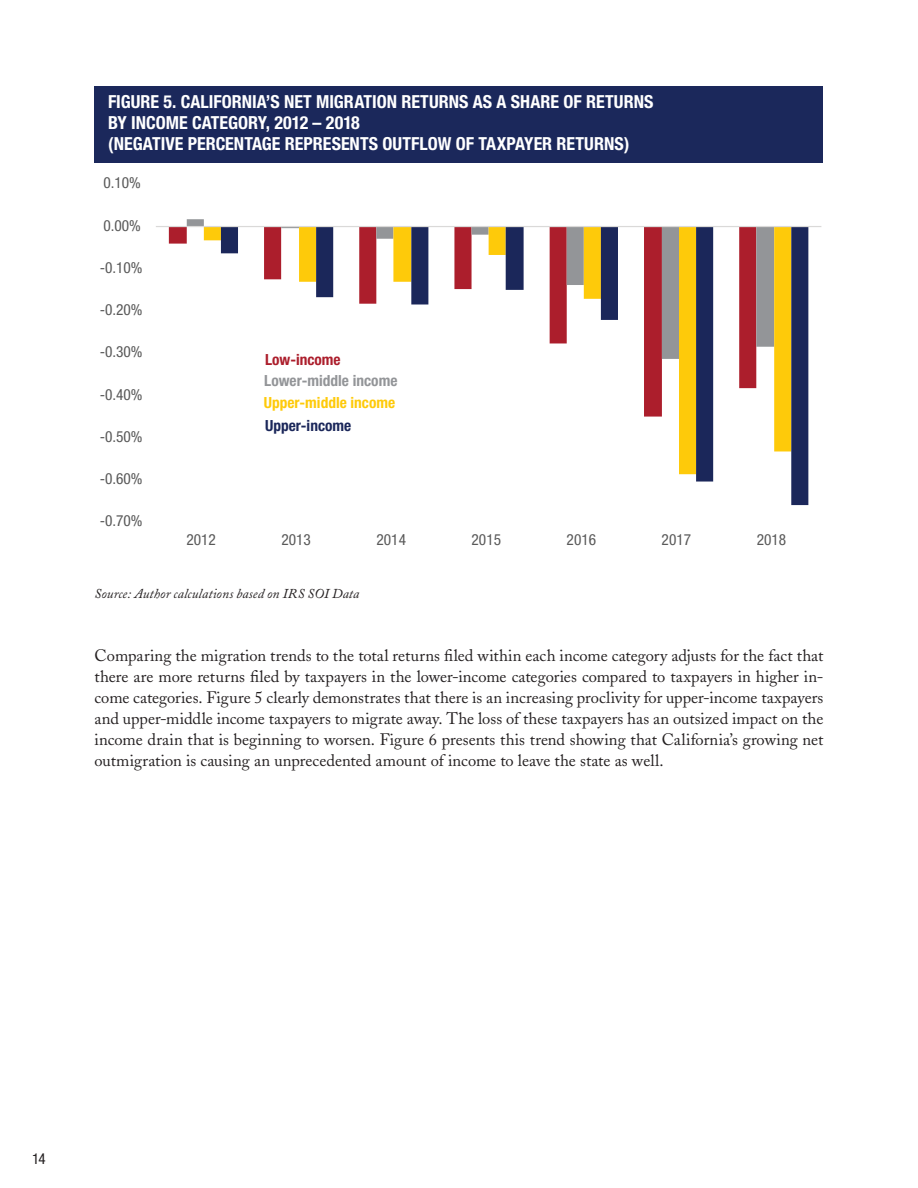
<style>
.page{position:relative;width:918px;height:1188px;background:#fff}
.page>*{position:absolute;margin:0;border:0;box-sizing:border-box;transform-origin:0 0}
.t1{font:700 condensed 18px/21px "Helvetica Neue";color:#fff}
.t2{font:16.5px/21px "Adobe Caslon";color:#231f20;text-align:justify}
.t3{font:condensed 15.3px "Helvetica Neue";color:#595959}
.t4{font:700 condensed 15.3px "Helvetica Neue";color:#939598}
.t5{font:700 condensed 15.3px "Helvetica Neue";color:#feca0a}
.t6{font:700 condensed 15.3px "Helvetica Neue";color:#1b275a}
.t7{font:700 condensed 15.3px "Helvetica Neue";color:#ac1e2c}
.t8{font:condensed 15px "Helvetica Neue";color:#231f20}
.t9{font:italic 13.5px "Adobe Caslon";letter-spacing:.01em;color:#231f20}
</style>
<div class="page">
<div style="left:94px;top:86px;width:730px;height:77px;background:#1b285b"></div>
<svg style="left:221px;top:227px;width:587px;height:278px"></svg>
<hr style="left:156px;top:226px;width:665px;height:1px;background:#dad9d8">
<p class="t1" style="left:108px;top:91px;width:547px">FIGURE 5. CALIFORNIA’S NET MIGRATION RETURNS AS A SHARE OF RETURNS<br>BY INCOME CATEGORY, 2012 – 2018<br>(NEGATIVE PERCENTAGE REPRESENTS OUTFLOW OF TAXPAYER RETURNS)</p>
<p class="t3" style="left:103px;top:174px;width:39px">0.10%</p>
<p class="t3" style="left:103px;top:216px;width:39px">0.00%</p>
<p class="t3" style="left:100px;top:259px;width:44px">-0.10%</p>
<p class="t3" style="left:100px;top:301px;width:44px">-0.20%</p>
<p class="t3" style="left:100px;top:343px;width:44px">-0.30%</p>
<p class="t3" style="left:100px;top:385px;width:44px">-0.40%</p>
<p class="t3" style="left:100px;top:427px;width:44px">-0.50%</p>
<p class="t3" style="left:100px;top:470px;width:44px">-0.60%</p>
<p class="t3" style="left:100px;top:512px;width:44px">-0.70%</p>
<p class="t7" style="left:265px;top:350px;width:77px">Low-income</p>
<p class="t4" style="left:264px;top:371px;width:135px">Lower-middle income</p>
<p class="t5" style="left:264px;top:393px;width:133px">Upper-middle income</p>
<p class="t6" style="left:265px;top:416px;width:88px">Upper-income</p>
<p class="t3" style="left:186px;top:531px;width:31px">2012</p>
<p class="t3" style="left:282px;top:531px;width:31px">2013</p>
<p class="t3" style="left:377px;top:531px;width:31px">2014</p>
<p class="t3" style="left:472px;top:531px;width:31px">2015</p>
<p class="t3" style="left:567px;top:531px;width:31px">2016</p>
<p class="t3" style="left:662px;top:531px;width:31px">2017</p>
<p class="t3" style="left:757px;top:531px;width:31px">2018</p>
<p class="t9" style="left:94px;top:586px;width:266px">Source: Author calculations based on IRS SOI Data</p>
<p class="t2" style="left:94px;top:645px;width:731px">Comparing the migration trends to the total returns filed within each income category adjusts for the fact that there are more returns filed by taxpayers in the lower-income categories compared to taxpayers in higher in&shy;come categories. Figure 5 clearly demonstrates that there is an increasing proclivity for upper-income taxpayers and upper-middle income taxpayers to migrate away. The loss of these taxpayers has an outsized impact on the income drain that is beginning to worsen. Figure 6 presents this trend showing that California’s growing net outmigration is causing an unprecedented amount of income to leave the state as well.</p>
<p class="t8" style="left:32px;top:1150px;width:15px">14</p>
</div>
